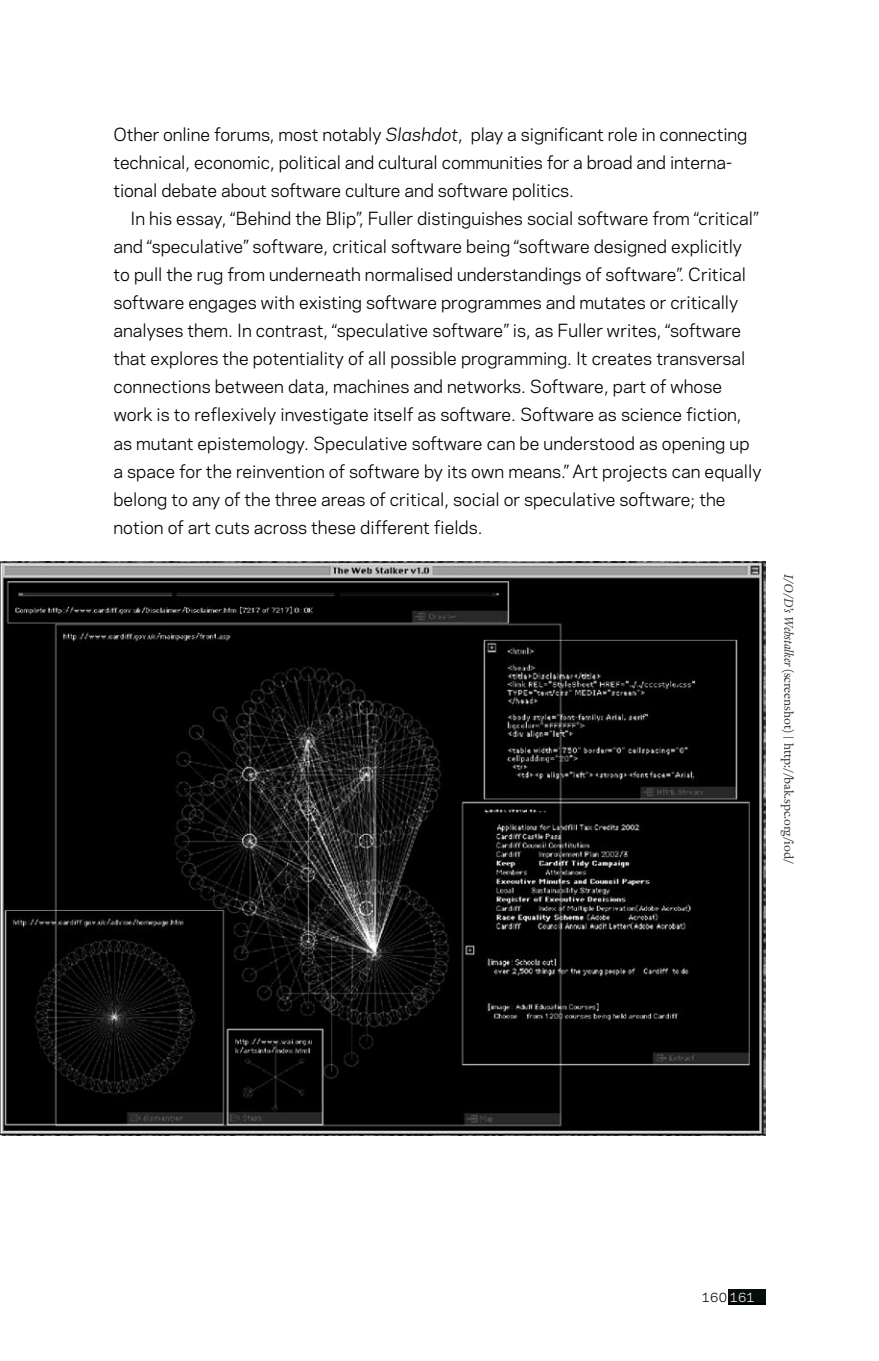
<style>
.page{position:relative;width:879px;height:1361px;background:#fff}
.page>*{position:absolute;margin:0;border:0;box-sizing:border-box;transform-origin:0 0}
.t1{font:17px/28px "Galaxie Polaris";color:#000}
.t2{font:13px "Rongel Lining";letter-spacing:-.01em;color:#333}
.t3{font:12px "Galaxie Polaris";color:#000}
.s1{font-style:italic}
.s2{color:#fff}
</style>
<div class="page">
<div style="left:728px;top:1291px;width:37px;height:13px;background:#000"></div>
<div style="left:728px;top:1289px;width:37px;height:14px;background:#070c0e"></div>
<img style="left:0;top:561px;width:765px;height:574px">
<p class="t1" style="left:113px;top:120px;width:635px">Other online forums, most notably <span class="s1">Slashdot</span>, play a significant role in connecting technical, economic, political and cultural communities for a broad and interna&shy;tional debate about software culture and software politics.</p>
<p class="t1" style="left:113px;top:204px;width:650px;text-indent:17px">In his essay, “Behind the Blip”, Fuller distinguishes social software from “critical” and “speculative” software, critical software being “software designed explicitly to pull the rug from underneath normalised understandings of software”. Critical software engages with existing software programmes and mutates or critically analyses them. In contrast, “speculative software” is, as Fuller writes, “software that explores the potentiality of all possible programming. It creates transversal connections between data, machines and networks. Software, part of whose work is to reflexively investigate itself as software. Software as science fiction, as mutant epistemology. Speculative software can be understood as opening up a space for the reinvention of software by its own means.” Art projects can equally belong to any of the three areas of critical, social or speculative software; the notion of art cuts across these different fields.</p>
<p class="t2" style="left:796px;top:574px;width:291px;rotate:90deg"><span class="s1">I/O/D’s Webstalker</span> (screenshot) | http://bak.spc.org/iod/</p>
<p class="t3" style="left:702px;top:1288px;width:37px">160<span class="s2">161</span></p>
</div>
